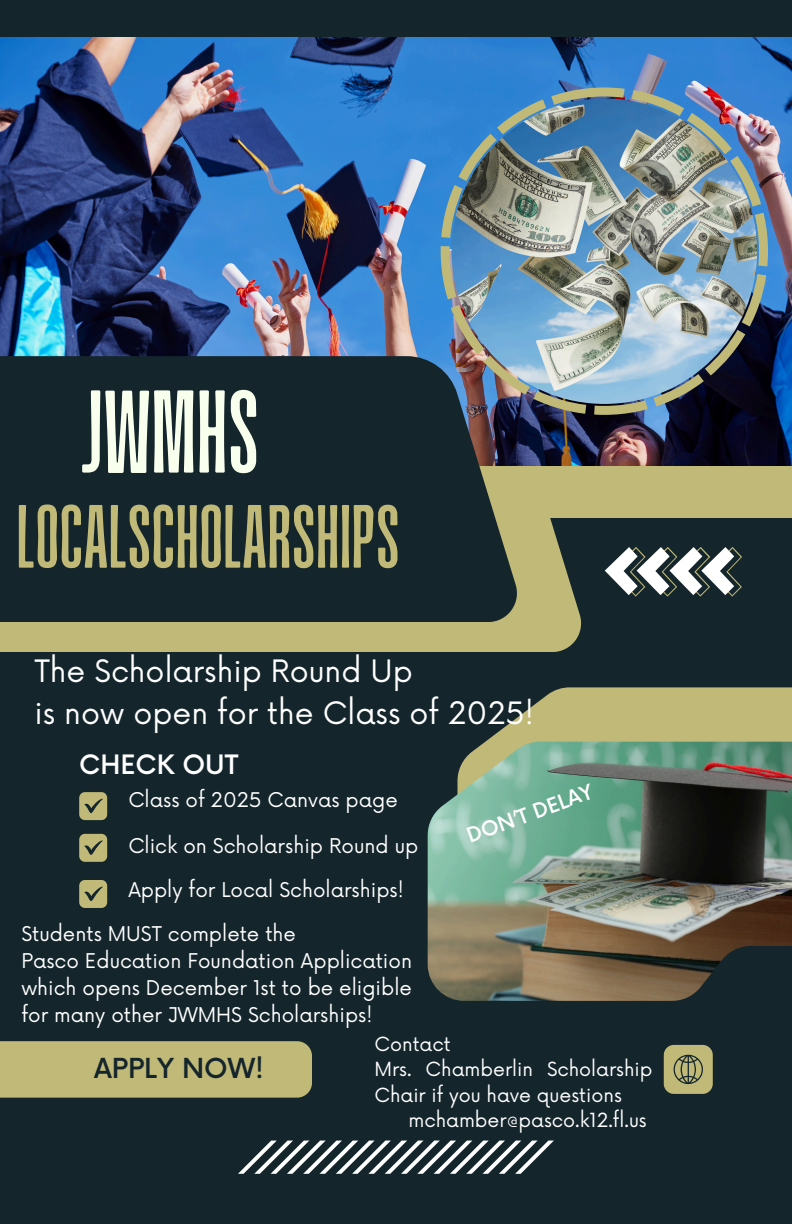
<style>
.page{position:relative;width:792px;height:1224px;background:#14252c}
.page>*{position:absolute;margin:0;border:0;box-sizing:border-box;transform-origin:0 0}
.t1{font:124.4px "Paalalabas Display Condens BETA";color:#f9ffed}
.t2{font:94.8px "Paalalabas Display Condens BETA";color:#c0b977}
.t3{font:30.2px/42px "Now";color:#fff}
.t4{font:500 26.8px "Now";color:#14252c}
.t5{font:500 26px "Now";color:#fff}
.t6{font:500 20.2px "Now";color:#fff}
.t7{font:19.8px/27px "Now";color:#fff;text-align:justify}
.t8{font:19px/25.6px "Now";color:#fff}
</style>
<div class="page">
<div style="left:0;top:445px;width:792px;height:72px;background:#c0b977"></div>
<div style="left:0;top:465px;width:581px;height:187px;background:#c0b977"></div>
<img style="left:0;top:38px;width:792px;height:427px">
<svg style="left:0;top:356px;width:517px;height:266px"></svg>
<img style="left:441px;top:87px;width:327px;height:327px">
<img style="left:452px;top:98px;width:305px;height:306px;border-radius:50%">
<div style="left:0;top:1041px;width:312px;height:57px;background:#c0b977"></div>
<svg style="left:664px;top:1045px;width:49px;height:49px;background:#a6a26b"></svg>
<svg style="left:79px;top:792px;width:28px;height:28px"></svg>
<svg style="left:79px;top:834px;width:28px;height:28px"></svg>
<svg style="left:79px;top:880px;width:28px;height:28px"></svg>
<svg style="left:605px;top:547px;width:137px;height:49px"></svg>
<svg style="left:238px;top:1141px;width:316px;height:33px"></svg>
<svg style="left:485px;top:687px;width:307px;height:55px;background:#a9a66d"></svg>
<img style="left:428px;top:742px;width:364px;height:259px">
<h2 class="t1" style="left:79px;top:378px;width:182px">JWMHS</h2>
<p class="t2" style="left:17px;top:496px;width:385px">LOCALSCHOLARSHIPS</p>
<h3 class="t3" style="left:34px;top:651px;width:501px">The Scholarship Round Up<br>is now open for the Class of 2025!</h3>
<p class="t5" style="left:79px;top:750px;width:161px">CHECK OUT</p>
<h5 class="t7" style="left:128px;top:787px;width:271px">Class of 2025 Canvas page</h5>
<h4 class="t7" style="left:128px;top:833px;width:291px">Click on Scholarship Round up</h4>
<p class="t7" style="left:128px;top:878px;width:277px">Apply for Local Scholarships!</p>
<p class="t6" style="left:464px;top:826px;width:134px;rotate:-20deg">DON’T DELAY</p>
<p class="t7" style="left:21px;top:921px;width:276px">Students MUST complete the</p>
<p class="t7" style="left:21px;top:948px;width:392px">Pasco Education Foundation Application which opens December 1st to be eligible for many other JWMHS Scholarships!</p>
<p class="t4" style="left:94px;top:1054px;width:171px">APPLY NOW!</p>
<p class="t8" style="left:374px;top:1032px;width:78px">Contact</p>
<p class="t8" style="left:374px;top:1058px;width:280px">Mrs. Chamberlin Scholarship<br>Chair if you have questions</p>
<p class="t8" style="left:408px;top:1109px;width:240px">mchamber@pasco.k12.fl.us</p>
</div>
